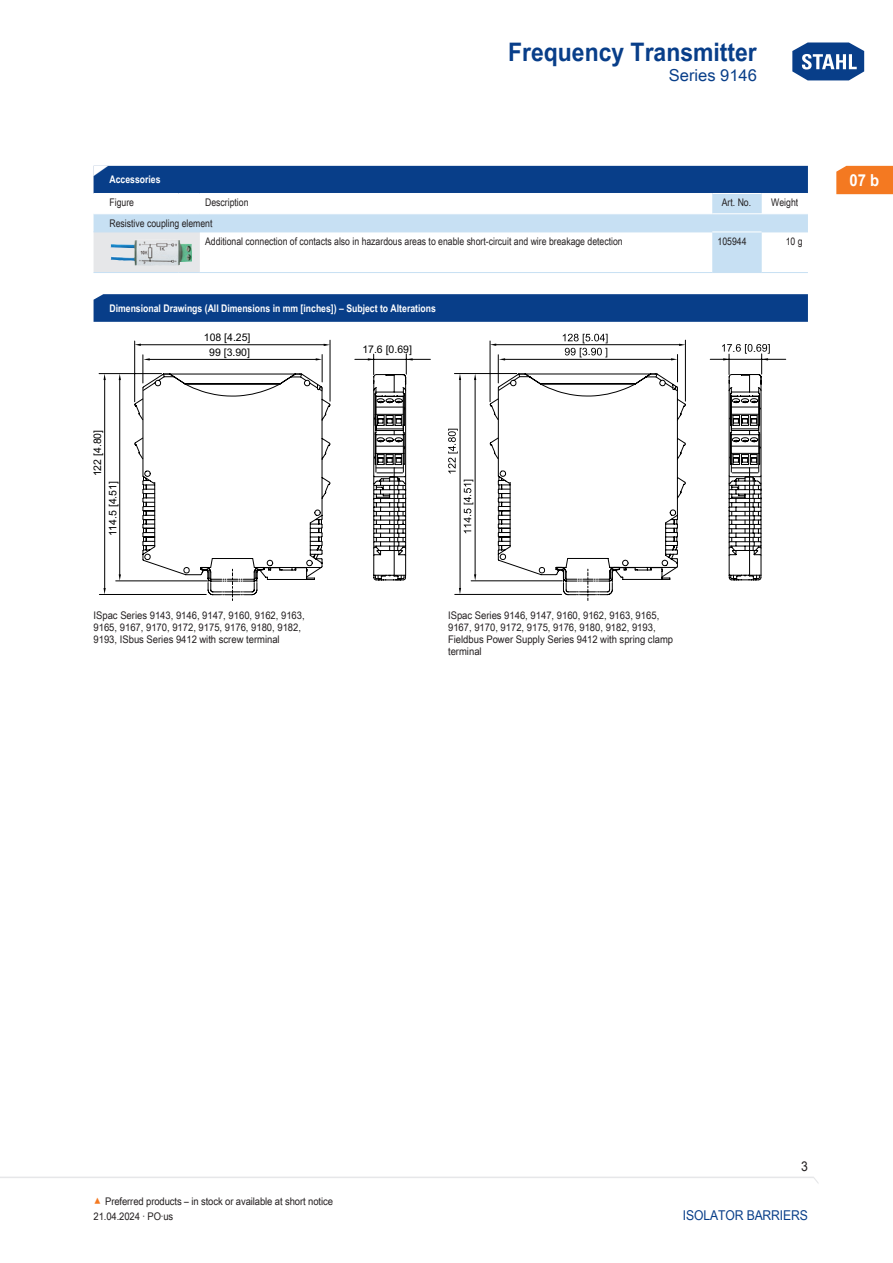
<style>
.page{position:relative;width:893px;height:1263px;background:#fff}
.page>*{position:absolute;margin:0;border:0;box-sizing:border-box;transform-origin:0 0}
.t1{font:700 25.5px "Arial Unicode MS";color:#083e89;scale:.9 1}
.TabHeader1stColumn{font:700 24px "Arial Unicode MS";color:#fff;scale:1.45 1}
.t2{font:16.5px "Arial Unicode MS";color:#083e89}
.t3{font:700 16.5px "Arial Unicode MS";color:#fff;scale:.9 1}
.t4{font:13.5px "Arial Unicode MS";letter-spacing:-.01em;color:#083e89;scale:.9 1}
.t5{font:13.5px "Arial Unicode MS";color:#231f20;scale:.9 1}
.TabBodyLeft{font:10.5px/12px "Arial Unicode MS";color:#231f20;scale:.9 1}
.TabBodyLeft-2{font:10.5px "Arial Unicode MS";color:#231f20;scale:.83 1}
.TabHeader1stColumn-2{font:700 10.5px "Arial Unicode MS";color:#fff;scale:.83 1}
.t6{font:10.5px "Arial";color:#000}
.TabBody1stColumnTitl{font:10.5px "Arial Unicode MS";color:#231f20;scale:.83 1}
.TabBodyCenter{font:10.5px "Arial Unicode MS";color:#231f20;scale:.83 1}
.t7{font:10.5px/20.4px "Arial Unicode MS";color:#000}
.TabBody1stColumn{font:10.5px "Arial Unicode MS";color:#231f20;scale:.83 1}
.TabBodyLeftWhiteRule{font:10.5px "Arial Unicode MS";color:#231f20;scale:.83 1}
.TabBodyRight{font:10.5px "Arial Unicode MS";color:#231f20;scale:.83 1}
.s1{font-size:15px;color:#f47921}
</style>
<div class="page">
<svg style="left:792px;top:42px;width:73px;height:39px"></svg>
<svg style="left:0;top:1176px;width:818px;height:7px"></svg>
<div style="left:836px;top:166px;width:57px;height:28px;background:#f47921"></div>
<svg style="left:94px;top:214px;width:714px;height:58px"></svg>
<svg style="left:94px;top:166px;width:714px;height:47px"></svg>
<svg style="left:94px;top:232px;width:106px;height:41px;background:#e4e6e9"></svg>
<hr style="left:200px;top:232px;width:512px;height:1px;background:#c7e0f3">
<hr style="left:200px;top:272px;width:512px;height:1px;background:#c7e0f3">
<hr style="left:712px;top:272px;width:49px;height:1px;background:#c7e0f3">
<hr style="left:761px;top:232px;width:47px;height:1px;background:#c7e0f3">
<hr style="left:761px;top:272px;width:47px;height:1px;background:#c7e0f3">
<hr style="left:761px;top:232px;width:1px;height:40px;background:#c7e0f3">
<img style="left:110px;top:240px;width:82px;height:26px">
<hr style="left:712px;top:232px;width:49px;height:1px;background:#fff">
<hr style="left:475px;top:378px;width:1px;height:198px;background:#000">
<hr style="left:471px;top:581px;width:91px;height:1px;background:#000">
<hr style="left:454px;top:373px;width:63px;height:1px;background:#000">
<hr style="left:460px;top:379px;width:1px;height:209px;background:#000">
<hr style="left:455px;top:594px;width:107px;height:1px;background:#000">
<hr style="left:710px;top:359px;width:76px;height:1px;background:#000">
<svg style="left:448px;top:429px;width:10px;height:44px"></svg>
<svg style="left:464px;top:480px;width:9px;height:53px"></svg>
<svg style="left:722px;top:344px;width:48px;height:237px"></svg>
<svg style="left:474px;top:574px;width:2px;height:7px"></svg>
<svg style="left:459px;top:588px;width:2px;height:6px"></svg>
<svg style="left:490px;top:334px;width:196px;height:266px"></svg>
<hr style="left:119px;top:379px;width:1px;height:197px;background:#000">
<hr style="left:116px;top:581px;width:91px;height:1px;background:#000">
<hr style="left:99px;top:373px;width:62px;height:1px;background:#000">
<hr style="left:104px;top:379px;width:1px;height:209px;background:#000">
<hr style="left:99px;top:594px;width:107px;height:1px;background:#000">
<hr style="left:139px;top:344px;width:187px;height:1px;background:#000">
<hr style="left:330px;top:340px;width:1px;height:61px;background:#000">
<hr style="left:134px;top:341px;width:1px;height:61px;background:#000">
<hr style="left:355px;top:359px;width:75px;height:1px;background:#000">
<svg style="left:134px;top:344px;width:7px;height:2px"></svg>
<svg style="left:142px;top:355px;width:188px;height:245px"></svg>
<svg style="left:368px;top:354px;width:45px;height:227px"></svg>
<svg style="left:119px;top:574px;width:2px;height:7px"></svg>
<svg style="left:94px;top:294px;width:714px;height:28px;background:#0b408a"></svg>
<h1 class="t1" style="left:508px;top:33px;width:278px">Frequency Transmitter</h1>
<h3 class="t2" style="left:669px;top:63px;width:90px">Series 9146</h3>
<p class="TabHeader1stColumn" style="left:90px;top:154px;width:16px">◤</p>
<p class="TabHeader1stColumn-2" style="left:109px;top:172px;width:63px">Accessories</p>
<p class="TabBody1stColumn" style="left:109px;top:195px;width:31px">Figure</p>
<p class="TabBodyLeft-2" style="left:205px;top:195px;width:54px">Description</p>
<p class="TabBodyCenter" style="left:722px;top:195px;width:37px">Art. No.</p>
<p class="TabBodyCenter" style="left:771px;top:195px;width:34px">Weight</p>
<p class="TabBody1stColumnTitl" style="left:109px;top:215px;width:126px">Resistive coupling element</p>
<p class="TabBodyLeft-2" style="left:205px;top:233px;width:504px">Additional connection of contacts also in hazardous areas to enable short-circuit and wire breakage detection</p>
<p class="TabBodyLeftWhiteRule" style="left:718px;top:233px;width:36px">105944</p>
<p class="TabBodyRight" style="left:786px;top:233px;width:22px">10 g</p>
<p class="TabHeader1stColumn-2" style="left:109px;top:300px;width:395px">Dimensional Drawings (All Dimensions in mm [inches]) – Subject to Alterations</p>
<p class="t6" style="left:204px;top:333px;width:48px">108 4.25]</p>
<p class="t6" style="left:224px;top:333px;width:4px">[</p>
<p class="t6" style="left:209px;top:349px;width:42px">99 3.90]</p>
<p class="t6" style="left:224px;top:349px;width:4px">[</p>
<p class="t6" style="left:362px;top:346px;width:51px">17.6 0.69]</p>
<p class="t6" style="left:386px;top:346px;width:4px">[</p>
<p class="t6" style="left:93px;top:476px;width:48px;rotate:-90deg">122 4.80]</p>
<p class="t6" style="left:93px;top:456px;width:4px;rotate:-90deg">[</p>
<p class="t6" style="left:109px;top:536px;width:56px;rotate:-90deg">114.5 4.51]</p>
<p class="t6" style="left:109px;top:507px;width:4px;rotate:-90deg">[</p>
<p class="t7" style="left:454px;top:432px;width:4px">.</p>
<p class="t7" style="left:469px;top:483px;width:4px">. .</p>
<p class="t7" style="left:591px;top:328px;width:4px">.</p>
<p class="t7" style="left:588px;top:342px;width:4px">.</p>
<p class="TabBodyLeft" style="left:94px;top:609px;width:236px">ISpac Series 9143, 9146, 9147, 9160, 9162, 9163,<br>9165, 9167, 9170, 9172, 9175, 9176, 9180, 9182,<br>9193, ISbus Series 9412 with screw terminal</p>
<p class="TabBodyLeft" style="left:448px;top:609px;width:252px">ISpac Series 9146, 9147, 9160, 9162, 9163, 9165, 9167, 9170, 9172, 9175, 9176, 9180, 9182, 9193, Fieldbus Power Supply Series 9412 with spring clamp terminal</p>
<p class="t7" style="left:732px;top:339px;width:4px">.</p>
<p class="t7" style="left:753px;top:339px;width:4px">.</p>
<h3 class="t3" style="left:850px;top:168px;width:35px">07 b</h3>
<p class="TabBodyLeft" style="left:94px;top:1193px;width:267px;line-height:15px"><span class="s1">▲</span> Preferred products – in stock or available at short notice<br>21.04.2024 · PO·us</p>
<p class="t5" style="left:801px;top:1157px;width:9px">3</p>
<p class="t4" style="left:683px;top:1205px;width:138px">Isolato r Barri ers</p>
</div>
